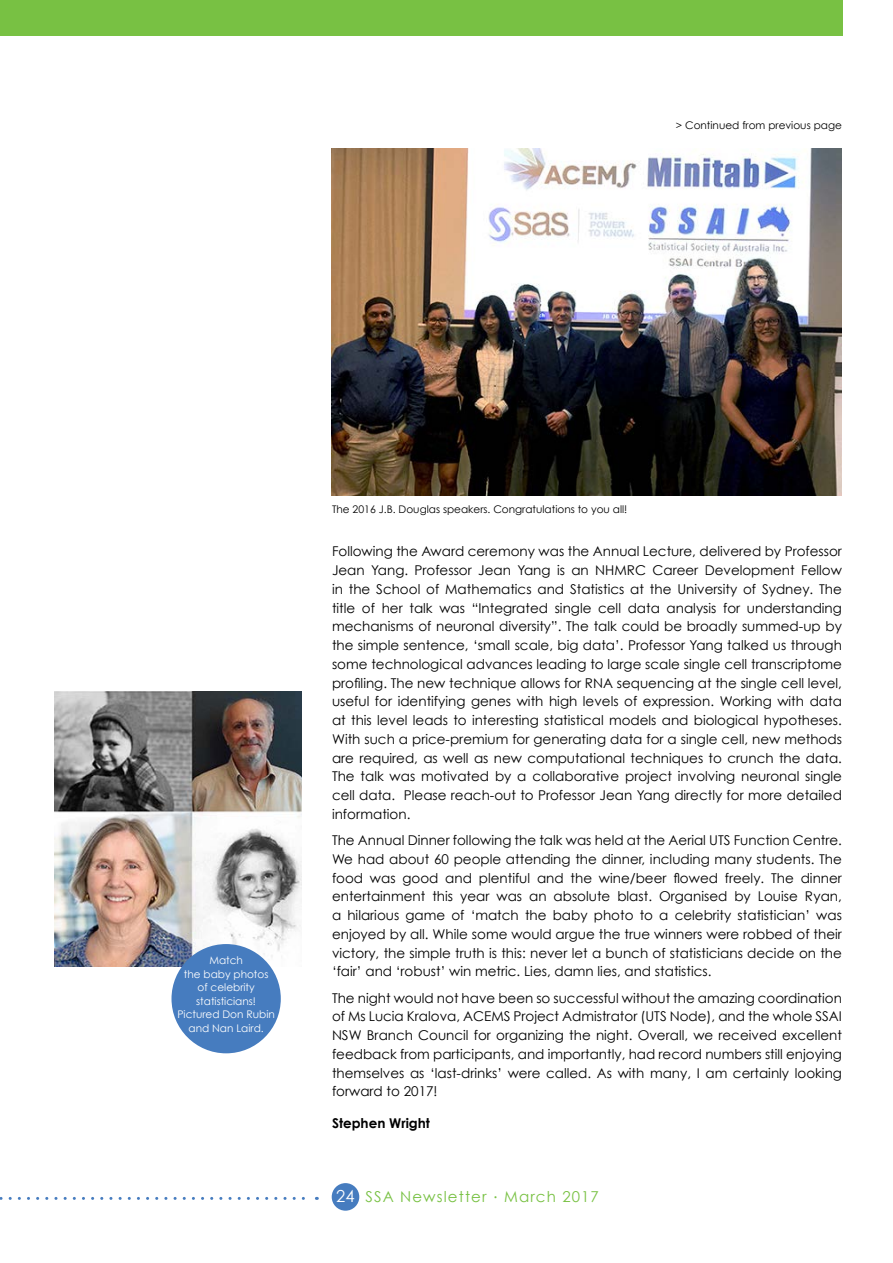
<style>
.page{position:relative;width:893px;height:1263px;background:#fff}
.page>*{position:absolute;margin:0;border:0;box-sizing:border-box;transform-origin:0 0}
.t1{font:15px "Century Gothic";letter-spacing:.075em;color:#78c143}
.t2{font:13.5px/18.8px "Century Gothic";color:#000;text-align:justify}
.t3{font:700 13.5px "Century Gothic";color:#000}
.t4{font:10.5px "Century Gothic";color:#000}
.t5{font:10.5px/13.5px "Century Gothic";color:#fff;text-align:center}
.s1{font-size:16.5px;color:#fff}
</style>
<div class="page">
<div style="left:332px;top:1183px;width:27px;height:28px;background:#467cbf;border-radius:50%"></div>
<div style="left:0;top:0;width:842px;height:36px;background:#78c143"></div>
<svg style="left:0;top:1197px;width:317px;height:3px"></svg>
<img style="left:332px;top:148px;width:510px;height:348px">
<img style="left:55px;top:691px;width:247px;height:275px">
<div style="left:171px;top:944px;width:110px;height:109px;background:#467cbf;border-radius:50%"></div>
<p class="t4" style="left:676px;top:119px;width:167px">&gt; Continued from previous page</p>
<p class="t5" style="left:177px;top:954px;width:99px">Match<br>the baby photos<br>of celebrity statisticians!<br>Pictured Don Rubin and Nan Laird.</p>
<p class="t4" style="left:332px;top:503px;width:297px">The 2016 J.B. Douglas speakers. Congratulations to you all!</p>
<p class="t2" style="left:332px;top:542px;width:511px">Following the Award ceremony was the Annual Lecture, delivered by Professor Jean Yang. Professor Jean Yang is an NHMRC Career Development Fellow in the School of Mathematics and Statistics at the University of Sydney. The title of her talk was “Integrated single cell data analysis for understanding mechanisms of neuronal diversity”. The talk could be broadly summed-up by the simple sentence, ‘small scale, big data’. Professor Yang talked us through some technological advances leading to large scale single cell transcriptome profiling. The new technique allows for RNA sequencing at the single cell level, useful for identifying genes with high levels of expression. Working with data at this level leads to interesting statistical models and biological hypotheses.<br>With such a price-premium for generating data for a single cell, new methods are required, as well as new computational techniques to crunch the data.<br>The talk was motivated by a collaborative project involving neuronal single cell data. Please reach-out to Professor Jean Yang directly for more detailed information.</p>
<p class="t2" style="left:332px;top:831px;width:511px">The Annual Dinner following the talk was held at the Aerial UTS Function Centre.<br>We had about 60 people attending the dinner, including many students. The food was good and plentiful and the wine/beer flowed freely. The dinner entertainment this year was an absolute blast. Organised by Louise Ryan, a hilarious game of ‘match the baby photo to a celebrity statistician’ was enjoyed by all. While some would argue the true winners were robbed of their victory, the simple truth is this: never let a bunch of statisticians decide on the ‘fair’ and ‘robust’ win metric. Lies, damn lies, and statistics.</p>
<p class="t2" style="left:332px;top:988px;width:511px">The night would not have been so successful without the amazing coordination of Ms Lucia Kralova, ACEMS Project Admistrator (UTS Node), and the whole SSAI NSW Branch Council for organizing the night. Overall, we received excellent feedback from participants, and importantly, had record numbers still enjoying themselves as ‘last-drinks’ were called. As with many, I am certainly looking forward to 2017!</p>
<p class="t3" style="left:332px;top:1114px;width:100px">Stephen Wright</p>
<p class="t1" style="left:336px;top:1187px;width:264px"><span class="s1">24</span> SSA Newsletter <sup>.</sup> March 2017</p>
</div>
